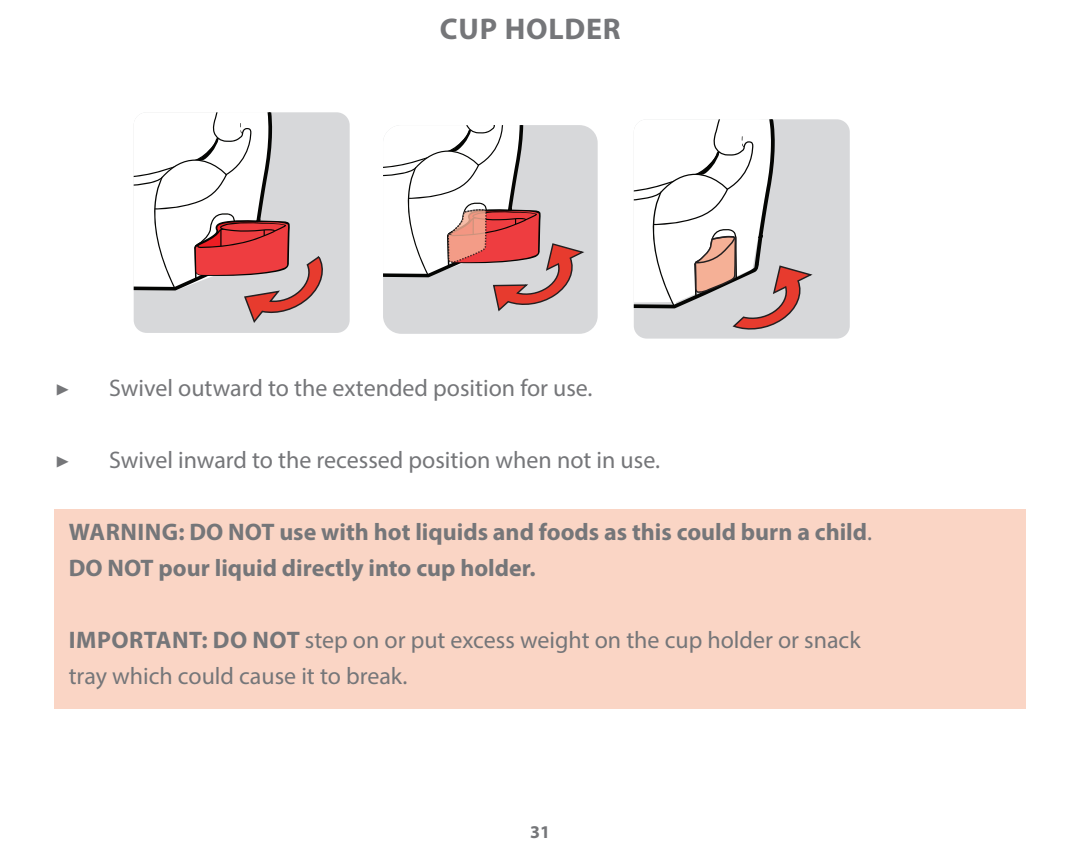
<style>
.page{position:relative;width:1080px;height:864px;background:#fff}
.page>*{position:absolute;margin:0;border:0;box-sizing:border-box;transform-origin:0 0}
.t1{font:700 30px "Myriad Pro";letter-spacing:.025em;color:#757679}
.t2{font:24px/36px "Myriad Pro";color:#757679}
.t3{font:700 24px/36px "Myriad Pro";color:#757679}
.t4{font:24px "Minion Pro";color:#757679}
.t5{font:700 18px "Myriad Pro";color:#757679}
.s1{font-weight:400}
.s2{font-weight:700}
</style>
<div class="page">
<div style="left:54px;top:509px;width:972px;height:199px;background:#fad5c5"></div>
<svg style="left:586px;top:126px;width:12px;height:207px;background:#d9dadc"></svg>
<svg style="left:383px;top:125px;width:203px;height:209px"></svg>
<div style="left:134px;top:112px;width:216px;height:221px;background:#d7d8da"></div>
<svg style="left:134px;top:112px;width:192px;height:212px"></svg>
<div style="left:635px;top:119px;width:215px;height:220px;background:#d7d8da"></div>
<svg style="left:634px;top:119px;width:181px;height:212px"></svg>
<p class="t1" style="left:440px;top:9px;width:182px">CUP HOLDER</p>
<p class="t4" style="left:55px;top:372px;width:16px">▶</p>
<p class="t2" style="left:109px;top:370px;width:485px">Swivel outward to the extended position for use.</p>
<p class="t4" style="left:55px;top:444px;width:16px">▶</p>
<p class="t2" style="left:109px;top:442px;width:552px">Swivel inward to the recessed position when not in use.</p>
<p class="t3" style="left:69px;top:513px;width:805px">WARNING: DO NOT use with hot liquids and foods as this could burn a child<span class="s1">.<br></span>DO NOT pour liquid directly into cup holder.</p>
<p class="t2" style="left:69px;top:622px;width:793px"><span class="s2">IMPORTANT: DO NOT</span> step on or put excess weight on the cup holder or snack tray which could cause it to break.</p>
<p class="t5" style="left:530px;top:820px;width:21px">31</p>
</div>
